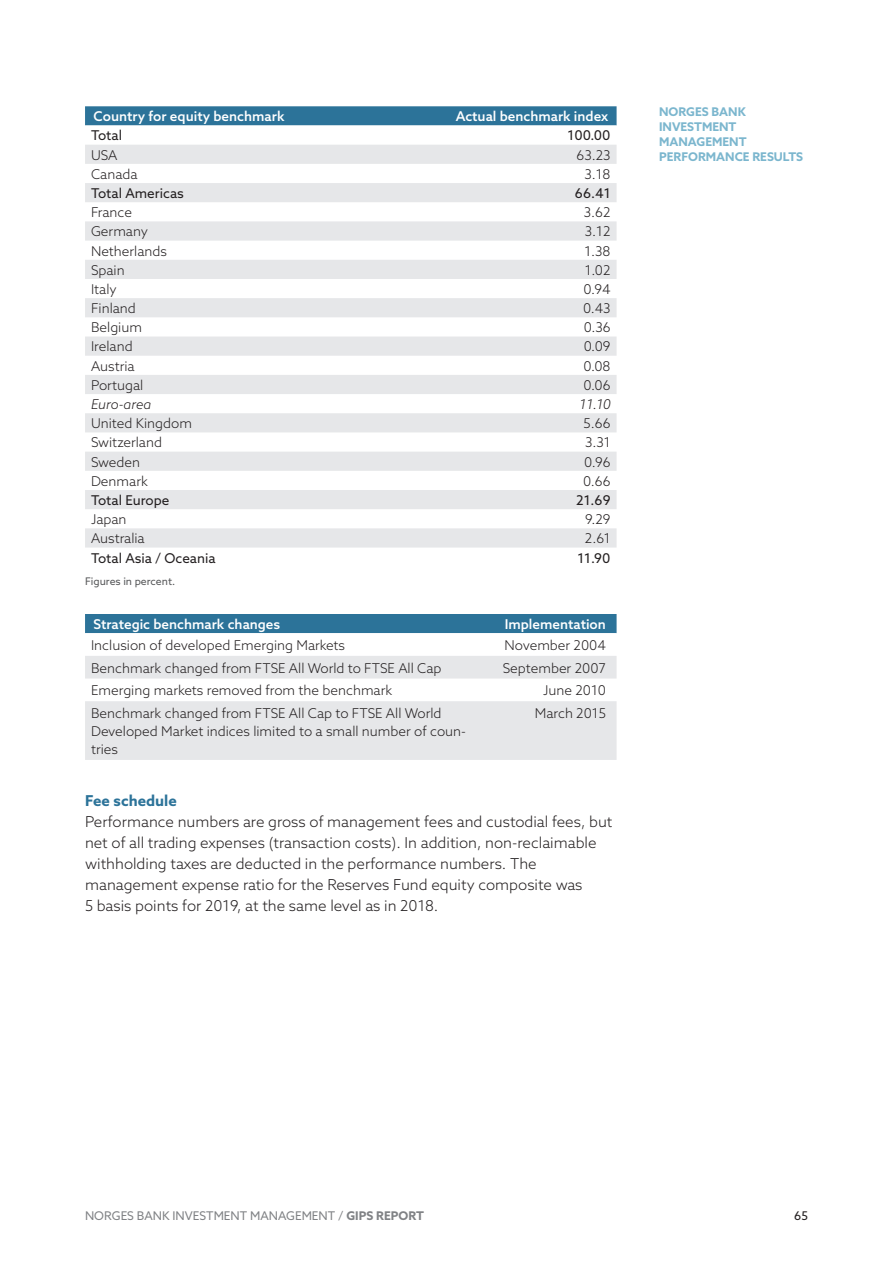
<style>
.page{position:relative;width:893px;height:1263px;background:#fff}
.page>*{position:absolute;margin:0;border:0;box-sizing:border-box;transform-origin:0 0}
.t1{font:300 15px/21px "Azo Sans";color:#231f20}
.t2{font:700 15px "Azo Sans";color:#2c7399}
.t3{font:300 13.5px/18px "Azo Sans";color:#231f20}
.t4{font:500 13.5px "Azo Sans";color:#fff}
.t5{font:13.5px "Azo Sans";color:#231f20}
.t6{font:italic 300 13.5px "Azo Sans";color:#231f20}
.t7{font:700 12px/15px "Azo Sans";color:#7bb6ce}
.t8{font:12px "Azo Sans";color:#808285}
.t9{font:12px "Azo Sans";color:#231f20}
.t10{font:10.5px "Azo Sans";color:#57585a}
.s1{font-weight:700}
</style>
<div class="page">
<div style="left:85px;top:106px;width:532px;height:19px;background:#2c7399"></div>
<svg style="left:85px;top:125px;width:532px;height:423px"></svg>
<svg style="left:85px;top:145px;width:532px;height:402px;fill:#e7e8ea"></svg>
<div style="left:85px;top:614px;width:532px;height:20px;background:#2c7399"></div>
<svg style="left:85px;top:656px;width:532px;height:104px;fill:#e6e7e9"></svg>
<p class="t4" style="left:94px;top:108px;width:192px">Country for equity benchmark</p>
<p class="t4" style="left:456px;top:108px;width:154px">Actual benchmark index</p>
<p class="t5" style="left:91px;top:127px;width:33px">Total</p>
<p class="t5" style="left:567px;top:127px;width:45px">100.00</p>
<p class="t3" style="left:91px;top:146px;width:28px">USA</p>
<p class="t3" style="left:576px;top:146px;width:36px">63.23</p>
<p class="t3" style="left:91px;top:165px;width:48px">Canada</p>
<p class="t3" style="left:584px;top:165px;width:28px">3.18</p>
<p class="t5" style="left:91px;top:184px;width:94px">Total Americas</p>
<p class="t5" style="left:575px;top:184px;width:37px">66.41</p>
<p class="t3" style="left:91px;top:203px;width:43px">France</p>
<p class="t3" style="left:584px;top:203px;width:28px">3.62</p>
<p class="t3" style="left:91px;top:222px;width:59px">Germany</p>
<p class="t3" style="left:585px;top:222px;width:27px">3.12</p>
<p class="t3" style="left:91px;top:242px;width:78px">Netherlands</p>
<p class="t3" style="left:584px;top:242px;width:28px">1.38</p>
<p class="t3" style="left:91px;top:261px;width:35px">Spain</p>
<p class="t3" style="left:585px;top:261px;width:27px">1.02</p>
<p class="t3" style="left:91px;top:280px;width:27px">Italy</p>
<p class="t3" style="left:583px;top:280px;width:29px">0.94</p>
<p class="t3" style="left:91px;top:299px;width:46px">Finland</p>
<p class="t3" style="left:583px;top:299px;width:29px">0.43</p>
<p class="t3" style="left:91px;top:318px;width:53px">Belgium</p>
<p class="t3" style="left:584px;top:318px;width:28px">0.36</p>
<p class="t3" style="left:91px;top:337px;width:43px">Ireland</p>
<p class="t3" style="left:584px;top:337px;width:28px">0.09</p>
<p class="t3" style="left:91px;top:357px;width:45px">Austria</p>
<p class="t3" style="left:583px;top:357px;width:29px">0.08</p>
<p class="t3" style="left:91px;top:376px;width:54px">Portugal</p>
<p class="t3" style="left:583px;top:376px;width:29px">0.06</p>
<p class="t6" style="left:91px;top:395px;width:62px">Euro-area</p>
<p class="t6" style="left:580px;top:395px;width:32px">11.10</p>
<p class="t3" style="left:91px;top:414px;width:102px">United Kingdom</p>
<p class="t3" style="left:584px;top:414px;width:29px">5.66</p>
<p class="t3" style="left:91px;top:433px;width:72px">Switzerland</p>
<p class="t3" style="left:585px;top:433px;width:27px">3.31</p>
<p class="t3" style="left:91px;top:453px;width:51px">Sweden</p>
<p class="t3" style="left:584px;top:453px;width:28px">0.96</p>
<p class="t3" style="left:91px;top:472px;width:58px">Denmark</p>
<p class="t3" style="left:583px;top:472px;width:29px">0.66</p>
<p class="t5" style="left:91px;top:491px;width:80px">Total Europe</p>
<p class="t5" style="left:576px;top:491px;width:36px">21.69</p>
<p class="t3" style="left:91px;top:510px;width:37px">Japan</p>
<p class="t3" style="left:585px;top:510px;width:27px">9.29</p>
<p class="t3" style="left:91px;top:529px;width:55px">Australia</p>
<p class="t3" style="left:585px;top:529px;width:27px">2.61</p>
<p class="t5" style="left:91px;top:549px;width:126px">Total Asia / Oceania</p>
<p class="t5" style="left:577px;top:549px;width:35px">11.90</p>
<p class="t10" style="left:85px;top:574px;width:92px">Figures in percent.</p>
<p class="t4" style="left:94px;top:615px;width:188px">Strategic benchmark changes</p>
<p class="t4" style="left:505px;top:615px;width:103px">Implementation</p>
<p class="t3" style="left:91px;top:636px;width:256px">Inclusion of developed Emerging Markets</p>
<p class="t3" style="left:504px;top:636px;width:103px">November 2004</p>
<p class="t3" style="left:91px;top:658px;width:352px">Benchmark changed from FTSE All World to FTSE All Cap</p>
<p class="t3" style="left:503px;top:658px;width:105px">September 2007</p>
<p class="t3" style="left:91px;top:681px;width:303px">Emerging markets removed from the benchmark</p>
<p class="t3" style="left:543px;top:681px;width:64px">June 2010</p>
<p class="t3" style="left:91px;top:704px;width:377px">Benchmark changed from FTSE All Cap to FTSE All World<br>Developed Market indices limited to a small number of coun&shy;tries</p>
<p class="t3" style="left:535px;top:704px;width:73px">March 2015</p>
<p class="t2" style="left:85px;top:791px;width:93px">Fee schedule</p>
<p class="t1" style="left:85px;top:811px;width:529px">Performance numbers are gross of management fees and custodial fees, but net of all trading expenses (transaction costs). In addition, non-reclaimable withholding taxes are deducted in the performance numbers. The management expense ratio for the Reserves Fund equity composite was<br>5 basis points for 2019, at the same level as in 2018.</p>
<p class="t7" style="left:659px;top:104px;width:146px">NORGES BANK<br>INVESTMENT<br>MANAGEMENT<br>PERFORMANCE RESULTS</p>
<p class="t8" style="left:85px;top:1208px;width:340px">NORGES BANK INVESTMENT MANAGEMENT / <span class="s1">GIPS REPORT</span></p>
<p class="t9" style="left:794px;top:1208px;width:15px">65</p>
</div>
